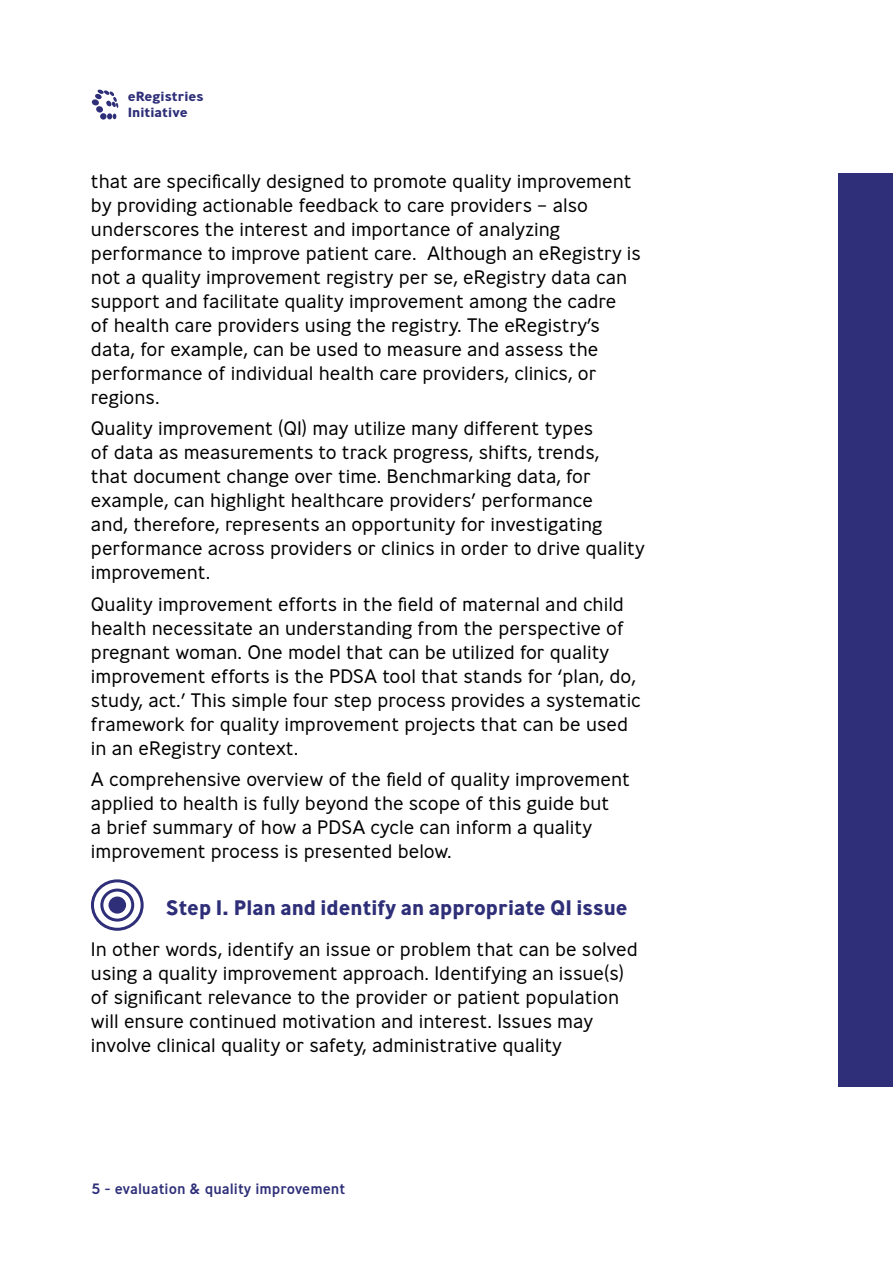
<style>
.page{position:relative;width:893px;height:1263px;background:#fff}
.page>*{position:absolute;margin:0;border:0;box-sizing:border-box;transform-origin:0 0}
.t1{font:700 21px "Ministry";color:#2e2f78}
.t2{font:300 19.5px/24px "Ministry";color:#000}
.t3{font:500 15px "Ministry";color:#2e2f78}
.t4{font:700 13.2px/15.9px "Ministry";color:#2e2f78;scale:1.07 1}
</style>
<div class="page">
<svg style="left:95px;top:89px;width:23px;height:30px"></svg>
<div style="left:92px;top:99px;width:7px;height:7px;background:#2e2f78;border-radius:50%"></div>
<div style="left:839px;top:173px;width:54px;height:914px;background:#2e2f78"></div>
<div style="left:91px;top:879px;width:53px;height:52px;border:3px solid #2e2f78;border-radius:50%"></div>
<div style="left:100px;top:888px;width:34px;height:33px;border:3px solid #2e2f78;border-radius:50%"></div>
<div style="left:109px;top:897px;width:16px;height:16px;background:#2e2f78;border-radius:50%"></div>
<div style="left:109px;top:896px;width:17px;height:18px;border:2px solid #2e2f78;border-radius:50%"></div>
<p class="t4" style="left:128px;top:88px;width:73px">eRegistries<br>Initiative</p>
<p class="t2" style="left:91px;top:169px;width:552px">that are specifically designed to promote quality improvement by providing actionable feedback to care providers – also underscores the interest and importance of analyzing performance to improve patient care. Although an eRegistry is not a quality improvement registry per se, eRegistry data can support and facilitate quality improvement among the cadre<br>of health care providers using the registry. The eRegistry’s data, for example, can be used to measure and assess the performance of individual health care providers, clinics, or regions.</p>
<p class="t2" style="left:91px;top:416px;width:555px">Quality improvement (QI) may utilize many different types<br>of data as measurements to track progress, shifts, trends,<br>that document change over time. Benchmarking data, for example, can highlight healthcare providers’ performance<br>and, therefore, represents an opportunity for investigating performance across providers or clinics in order to drive quality improvement.</p>
<p class="t2" style="left:91px;top:592px;width:551px">Quality improvement efforts in the field of maternal and child health necessitate an understanding from the perspective of pregnant woman. One model that can be utilized for quality improvement efforts is the PDSA tool that stands for ‘plan, do, study, act.’ This simple four step process provides a systematic framework for quality improvement projects that can be used in an eRegistry context.</p>
<p class="t2" style="left:91px;top:767px;width:540px">A comprehensive overview of the field of quality improvement applied to health is fully beyond the scope of this guide but<br>a brief summary of how a PDSA cycle can inform a quality improvement process is presented below.</p>
<p class="t1" style="left:166px;top:894px;width:463px">Step 1. Plan and identify an appropriate QI issue</p>
<p class="t2" style="left:91px;top:937px;width:548px">In other words, identify an issue or problem that can be solved using a quality improvement approach. Identifying an issue(s) of significant relevance to the provider or patient population will ensure continued motivation and interest. Issues may involve clinical quality or safety, administrative quality</p>
<p class="t3" style="left:91px;top:1179px;width:255px">5 - evaluation &amp; quality improvement</p>
</div>
